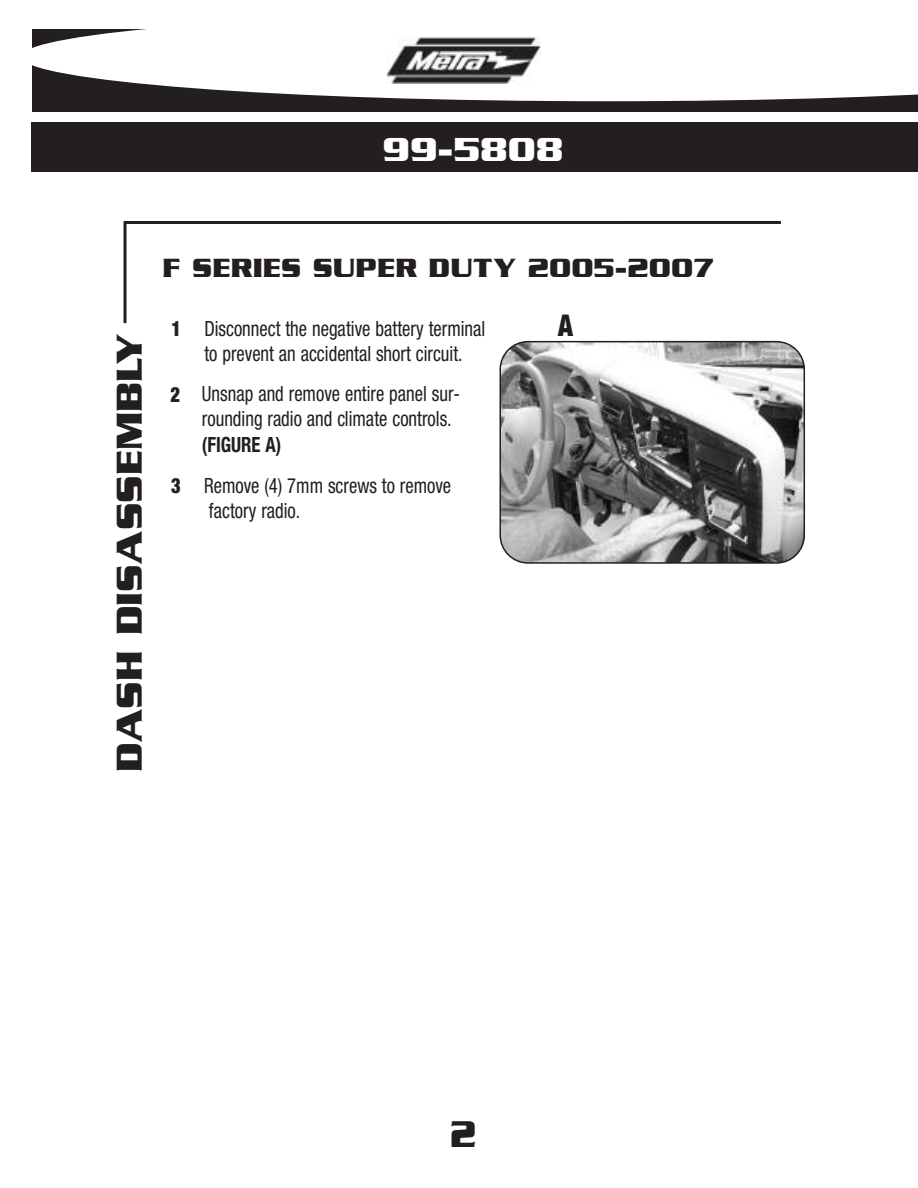
<style>
.page{position:relative;width:918px;height:1188px;background:#fff}
.page>*{position:absolute;margin:0;border:0;box-sizing:border-box;transform-origin:0 0}
.t1{font:700 40.2px "Serpentine ICG";color:#231f20;scale:.87 1}
.t2{font:700 39px "Serpentine ICG";color:#231f20}
.t3{font:700 36px "Serpentine ICG";color:#fff}
.t4{font:900 condensed 30px "Helvetica Neue";color:#231f20;scale:.89 1}
.t5{font:700 28.5px "Serpentine ICG";color:#231f20}
.t6{font:condensed 21px/25.2px "Helvetica Neue";color:#231f20;scale:.89 1}
.t7{font:700 condensed 21px "Helvetica Neue";color:#231f20;scale:.89 1}
.t8{font:900 condensed 21px "Helvetica Neue";color:#231f20;scale:.89 1}
</style>
<div class="page">
<div style="left:32px;top:29px;width:886px;height:83px;background:#231f20"></div>
<svg style="left:32px;top:29px;width:886px;height:72px;background:#e3e3e3"></svg>
<div style="left:32px;top:123px;width:886px;height:49px;background:#231f20"></div>
<svg style="left:123px;top:221px;width:658px;height:103px"></svg>
<div style="left:371px;top:27px;width:189px;height:59px;background:#fff"></div>
<img style="left:387px;top:38px;width:154px;height:45px">
<svg style="left:500px;top:341px;width:305px;height:223px"></svg>
<h3 class="t3" style="left:383px;top:128px;width:183px">99-5808</h3>
<h2 class="t2" style="left:106px;top:772px;width:441px;rotate:-90deg">DASH DISASSEMBLY</h2>
<h3 class="t5" style="left:162px;top:251px;width:554px">F SERIES SUPER DUTY 2005-2007</h3>
<p class="t8" style="left:171px;top:321px;width:12px">1</p>
<p class="t8" style="left:171px;top:387px;width:12px">2</p>
<p class="t8" style="left:171px;top:478px;width:12px">3</p>
<p class="t6" style="left:204px;top:317px;width:317px">Disconnect the negative battery terminal to prevent an accidental short circuit.</p>
<p class="t6" style="left:202px;top:383px;width:292px">Unsnap and remove entire panel sur&shy;rounding radio and climate controls.</p>
<p class="t7" style="left:202px;top:437px;width:91px">(FIGURE A)</p>
<p class="t6" style="left:204px;top:475px;width:279px">Remove (4) 7mm screws to remove factory radio.</p>
<h3 class="t4" style="left:558px;top:315px;width:18px">A</h3>
<h1 class="t1" style="left:450px;top:1110px;width:32px">2</h1>
</div>
